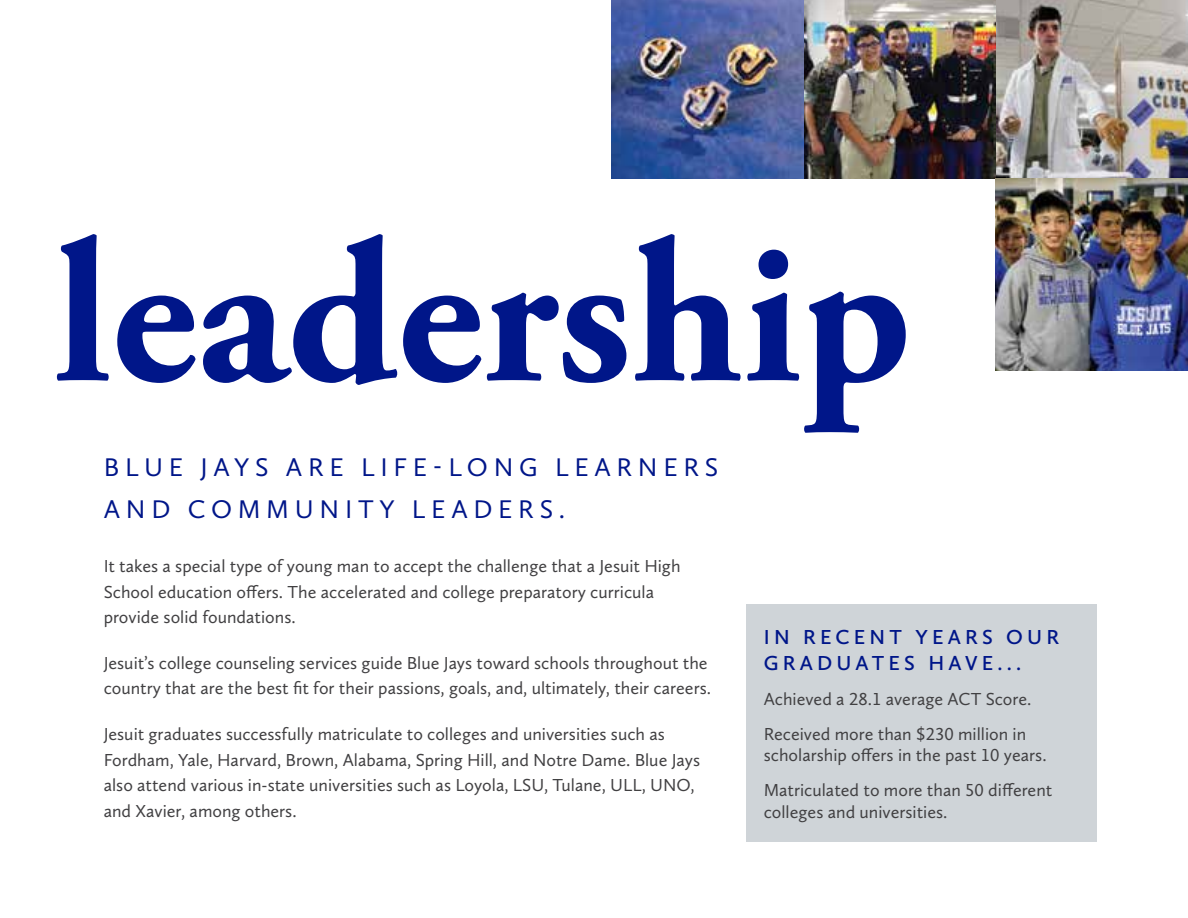
<style>
.page{position:relative;width:1188px;height:918px;background:#fff}
.page>*{position:absolute;margin:0;border:0;box-sizing:border-box;transform-origin:0 0}
.t1{font:700 204.15px "Adobe Garamond Pro";color:#001689}
.t2{font:26.4px/42px "Calluna Sans";letter-spacing:.215em;color:#001689}
.t3{font:600 21px/25.2px "Calluna Sans";letter-spacing:.2em;color:#001689}
.t4{font:18px/25.5px "Calluna Sans";color:#414042}
</style>
<div class="page">
<img style="left:611px;top:0;width:577px;height:179px">
<img style="left:804px;top:0;width:192px;height:179px">
<img style="left:996px;top:179px;width:192px;height:192px">
<div style="left:746px;top:604px;width:350px;height:238px;background:#cfd4d8"></div>
<h1 class="t1" style="left:54px;top:197px;width:860px">leadership</h1>
<h2 class="t2" style="left:104px;top:446px;width:616px">BLUE JAYS ARE LIFE-LONG LEARNERS<br>AND COMMUNITY LEADERS.</h2>
<p class="t4" style="left:104px;top:553px;width:578px">It takes a special type of young man to accept the challenge that a Jesuit High<br>School education offers. The accelerated and college preparatory curricula provide solid foundations.</p>
<p class="t4" style="left:104px;top:650px;width:609px">Jesuit’s college counseling services guide Blue Jays toward schools throughout the country that are the best fit for their passions, goals, and, ultimately, their careers.</p>
<p class="t4" style="left:104px;top:721px;width:598px">Jesuit graduates successfully matriculate to colleges and universities such as Fordham, Yale, Harvard, Brown, Alabama, Spring Hill, and Notre Dame. Blue Jays also attend various in-state universities such as Loyola, LSU, Tulane, ULL, UNO, and Xavier, among others.</p>
<p class="t3" style="left:764px;top:624px;width:297px">IN RECENT YEARS OUR<br>GRADUATES HAVE...</p>
<p class="t4" style="left:764px;top:681px;width:269px;line-height:35.1px">Achieved a 28.1 average ACT Score.<br>Received more than $230 million in</p>
<p class="t4" style="left:764px;top:738px;width:290px;line-height:35.1px">scholarship offers in the past 10 years.<br>Matriculated to more than 50 different</p>
<p class="t4" style="left:764px;top:799px;width:185px">colleges and universities.</p>
</div>
